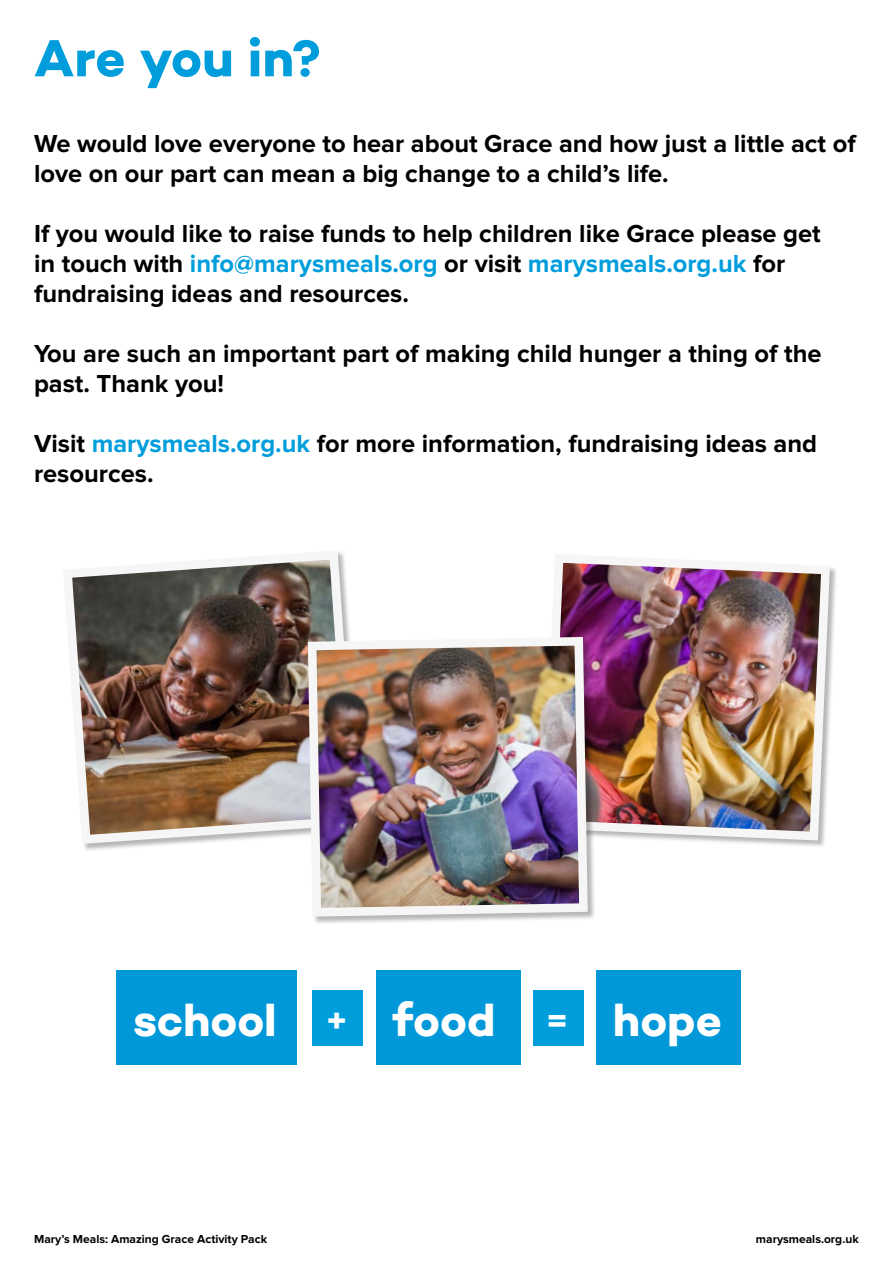
<style>
.page{position:relative;width:893px;height:1263px;background:#fff}
.page>*{position:absolute;margin:0;border:0;box-sizing:border-box;transform-origin:0 0}
.t1{font:700 52.8px "Campton";letter-spacing:-.005em;color:#009ddc}
.t2{font:700 45.45px "Campton";letter-spacing:-.005em;color:#fff}
.t3{font:700 25.5px/30px "Proxima Nova";color:#000}
.t4{font:700 12px "Proxima Nova";color:#000}
.s1{color:#009ddc}
.s2{font-size:34.8px}
</style>
<div class="page">
<img style="left:72px;top:552px;width:277px;height:296px">
<div style="left:543px;top:554px;width:295px;height:294px;background:#000;opacity:.29"></div>
<img style="left:543px;top:554px;width:291px;height:291px">
<div style="left:307px;top:637px;width:288px;height:288px;background:#000;opacity:.29"></div>
<img style="left:303px;top:633px;width:289px;height:288px">
<div style="left:117px;top:970px;width:180px;height:95px;background:#0098d8"></div>
<div style="left:312px;top:990px;width:51px;height:55px;background:#009ddc"></div>
<div style="left:533px;top:990px;width:51px;height:55px;background:#009ddc"></div>
<div style="left:376px;top:970px;width:144px;height:95px;background:#0098d8"></div>
<div style="left:596px;top:970px;width:144px;height:95px;background:#0098d8"></div>
<h1 class="t1" style="left:34px;top:25px;width:288px">Are you in?</h1>
<p class="t3" style="left:34px;top:130px;width:823px">We would love everyone to hear about Grace and how just a little act of love on our part can mean a big change to a child’s life.</p>
<p class="t3" style="left:34px;top:220px;width:788px">If you would like to raise funds to help children like Grace please get in touch with <span class="s1">info@marysmeals.org</span> or visit <span class="s1">marysmeals.org.uk</span> for fundraising ideas and resources.</p>
<p class="t3" style="left:34px;top:340px;width:789px">You are such an important part of making child hunger a thing of the past. Thank you!</p>
<p class="t3" style="left:34px;top:429px;width:785px">Visit <span class="s1">marysmeals.org.uk</span> for more information, fundraising ideas and resources.</p>
<h2 class="t2" style="left:133px;top:991px;width:590px">school <span class="s2">+</span> food <span class="s2">=</span> hope</h2>
<p class="t4" style="left:34px;top:1233px;width:234px">Mary’s Meals: Amazing Grace Activity Pack</p>
<p class="t4" style="left:756px;top:1233px;width:104px">marysmeals.org.uk</p>
</div>
